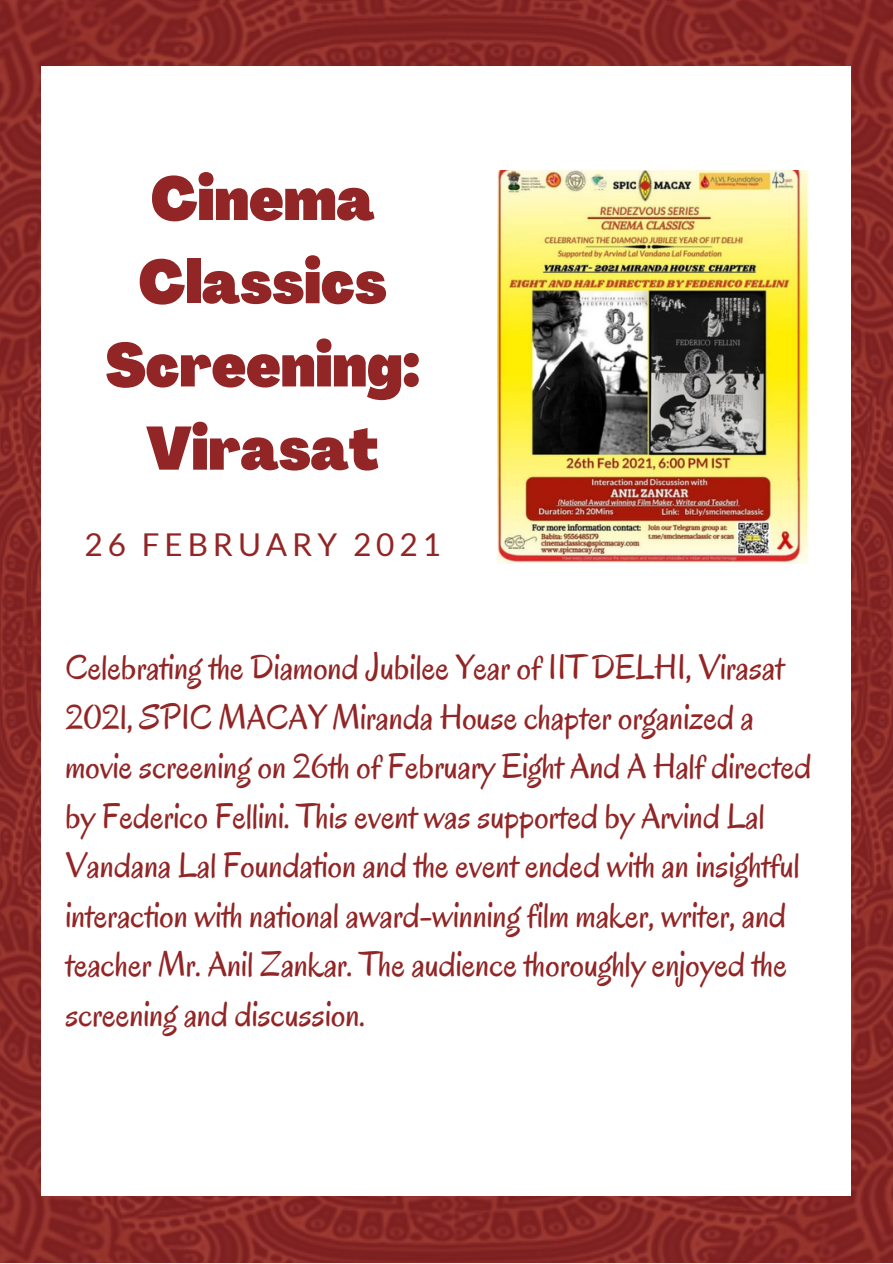
<style>
.page{position:relative;width:893px;height:1264px;background:#fff}
.page>*{position:absolute;margin:0;border:0;box-sizing:border-box;transform-origin:0 0}
.t1{font:900 condensed 60px/83.2px "Agrandir";color:#922525;text-align:center}
.t2{font:35.7px/49.5px "Oregano";color:#922525}
.t3{font:31.5px "Lato";letter-spacing:.155em;color:#922525}
</style>
<div class="page">
<img style="left:0;top:0;width:892px;height:1262px">
<div style="left:41px;top:67px;width:810px;height:1128px;background:#fff"></div>
<img style="left:497px;top:171px;width:312px;height:392px">
<h1 class="t1" style="left:105px;top:163px;width:316px">Cinema<br>Classics<br>Screening:<br>Virasat</h1>
<p class="t3" style="left:85px;top:525px;width:358px">26 FEBRUARY 2021</p>
<p class="t2" style="left:65px;top:643px;width:747px">Celebrating the Diamond Jubilee Year of IIT DELHI, Virasat 2021, SPIC MACAY Miranda House chapter organized a movie screening on 26th of February Eight And A Half directed by Federico Fellini. This event was supported by Arvind Lal Vandana Lal Foundation and the event ended with an insightful interaction with national award-winning film maker, writer, and teacher Mr. Anil Zankar. The audience thoroughly enjoyed the screening and discussion.</p>
</div>
